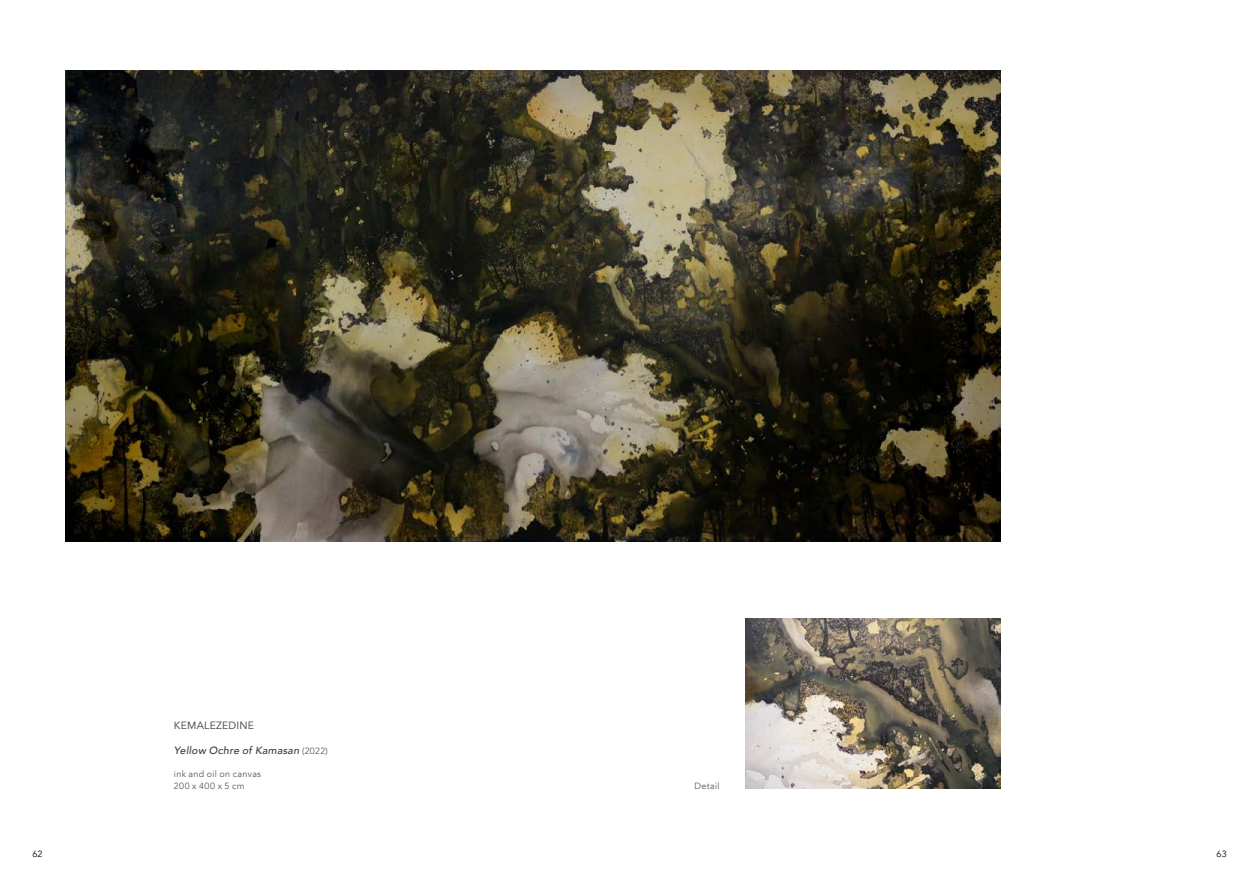
<style>
.page{position:relative;width:1259px;height:893px;background:#fff}
.page>*{position:absolute;margin:0;border:0;box-sizing:border-box;transform-origin:0 0}
.t1{font:italic 500 10.5px "Avenir";letter-spacing:.025em;color:#3c3c3b}
.t2{font:10.5px "Avenir";letter-spacing:.02em;color:#3c3c3b}
.t3{font:9px/11.7px "Avenir";letter-spacing:.03em;color:#575756}
.t4{font:9px "Avenir";color:#000}
.s1{font-weight:400;font-style:normal;font-size:9px;color:#575756}
</style>
<div class="page">
<img style="left:65px;top:70px;width:935px;height:472px">
<img style="left:745px;top:619px;width:255px;height:170px">
<p class="t2" style="left:174px;top:719px;width:82px">KEMALEZEDINE</p>
<p class="t1" style="left:174px;top:744px;width:155px">Yellow Ochre of Kamasan <span class="s1">(2022)</span></p>
<p class="t3" style="left:174px;top:768px;width:89px">ink and oil on canvas<br>200 x 400 x 5 cm</p>
<p class="t3" style="left:694px;top:780px;width:27px">Detail</p>
<p class="t4" style="left:32px;top:848px;width:12px">62</p>
<p class="t4" style="left:1216px;top:848px;width:12px">63</p>
</div>
